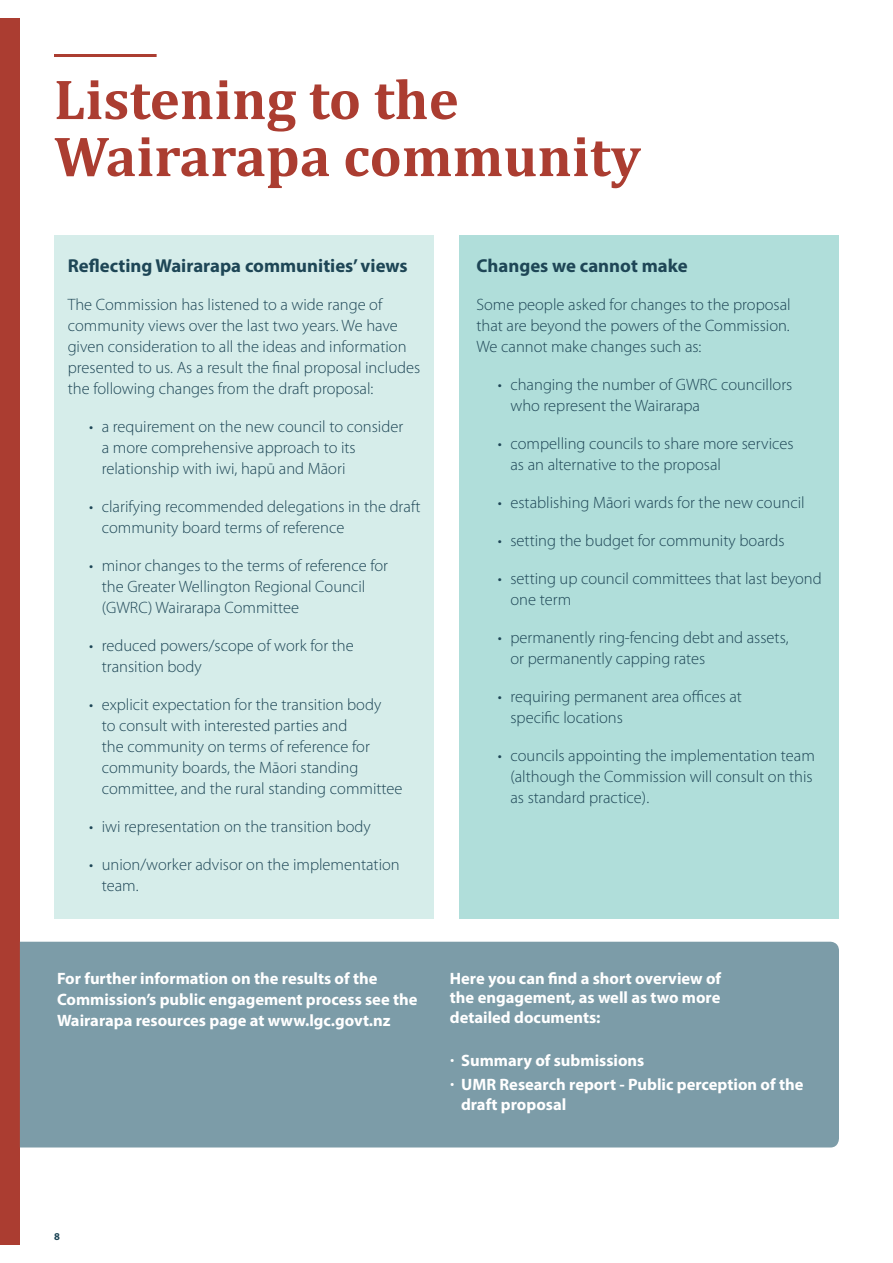
<style>
.page{position:relative;width:893px;height:1263px;background:#fff}
.page>*{position:absolute;margin:0;border:0;box-sizing:border-box;transform-origin:0 0}
.t1{font:700 57px/57px "Cambria";color:#ab3d31}
.t2{font:700 18.75px "Myriad Pro";color:#1e4656}
.t3{font:300 16.5px/21px "Myriad Pro";color:#1e4656}
.t4{font:700 16.5px/21px "Myriad Pro";color:#fff}
.t5{font:700 10.5px "Myriad";color:#1e4656}
</style>
<div class="page">
<div style="left:0;top:18px;width:20px;height:1226px;background:#ab3d31"></div>
<hr style="left:54px;top:54px;width:103px;height:3px;background:#ab3d31">
<div style="left:54px;top:236px;width:380px;height:683px;background:#d6edea"></div>
<div style="left:459px;top:236px;width:380px;height:683px;background:#b0deda"></div>
<div style="left:20px;top:942px;width:819px;height:205px;background:#7c9ca8"></div>
<h1 class="t1" style="left:54px;top:69px;width:588px">Listening to the<br>Wairarapa community</h1>
<p class="t2" style="left:68px;top:253px;width:341px">Reflecting Wairarapa communities’ views</p>
<p class="t3" style="left:68px;top:294px;width:354px">The Commission has listened to a wide range of community views over the last two years. We have given consideration to all the ideas and information presented to us. As a result the final proposal includes the following changes from the draft proposal:</p>
<p class="t3" style="left:102px;top:416px;width:303px;text-indent:-13px">• a requirement on the new council to consider a more comprehensive approach to its relationship with iwi, hapū and Māori</p>
<p class="t3" style="left:102px;top:496px;width:320px;text-indent:-13px">• clarifying recommended delegations in the draft community board terms of reference</p>
<p class="t3" style="left:102px;top:555px;width:288px;text-indent:-13px">• minor changes to the terms of reference for the Greater Wellington Regional Council (GWRC) Wairarapa Committee</p>
<p class="t3" style="left:102px;top:635px;width:253px;text-indent:-13px">• reduced powers/scope of work for the transition body</p>
<p class="t3" style="left:102px;top:694px;width:302px;text-indent:-13px">• explicit expectation for the transition body<br>to consult with interested parties and<br>the community on terms of reference for community boards, the Māori standing committee, and the rural standing committee</p>
<p class="t3" style="left:89px;top:816px;width:283px">• iwi representation on the transition body</p>
<p class="t3" style="left:102px;top:854px;width:299px;text-indent:-13px">• union/worker advisor on the implementation team.</p>
<p class="t2" style="left:476px;top:253px;width:213px">Changes we cannot make</p>
<p class="t3" style="left:476px;top:294px;width:316px;text-align:justify">Some people asked for changes to the proposal that are beyond the powers of the Commission.<br>We cannot make changes such as:</p>
<p class="t3" style="left:510px;top:374px;width:283px;text-indent:-13px">• changing the number of GWRC councillors who represent the Wairarapa</p>
<p class="t3" style="left:510px;top:433px;width:285px;text-indent:-13px">• compelling councils to share more services as an alternative to the proposal</p>
<p class="t3" style="left:498px;top:492px;width:308px">• establishing Māori wards for the new council</p>
<p class="t3" style="left:498px;top:530px;width:288px">• setting the budget for community boards</p>
<p class="t3" style="left:510px;top:568px;width:313px;text-indent:-13px">• setting up council committees that last beyond one term</p>
<p class="t3" style="left:510px;top:627px;width:280px;text-indent:-13px">• permanently ring-fencing debt and assets, or permanently capping rates</p>
<p class="t3" style="left:510px;top:686px;width:233px;text-indent:-13px">• requiring permanent area offices at specific locations</p>
<p class="t3" style="left:510px;top:745px;width:306px;text-indent:-13px">• councils appointing the implementation team (although the Commission will consult on this as standard practice).</p>
<p class="t4" style="left:57px;top:967px;width:362px">For further information on the results of the<br>Commission’s public engagement process see the<br>Wairarapa resources page at www.lgc.govt.nz</p>
<p class="t4" style="left:450px;top:968px;width:273px;line-height:19.5px;text-align:justify">Here you can find a short overview of the engagement, as well as two more detailed documents:</p>
<p class="t4" style="left:450px;top:1048px;width:355px;line-height:24px">· Summary of submissions<br>· UMR Research report - Public perception of the</p>
<p class="t4" style="left:461px;top:1093px;width:107px">draft proposal</p>
<p class="t5" style="left:54px;top:1231px;width:7px">8</p>
</div>
